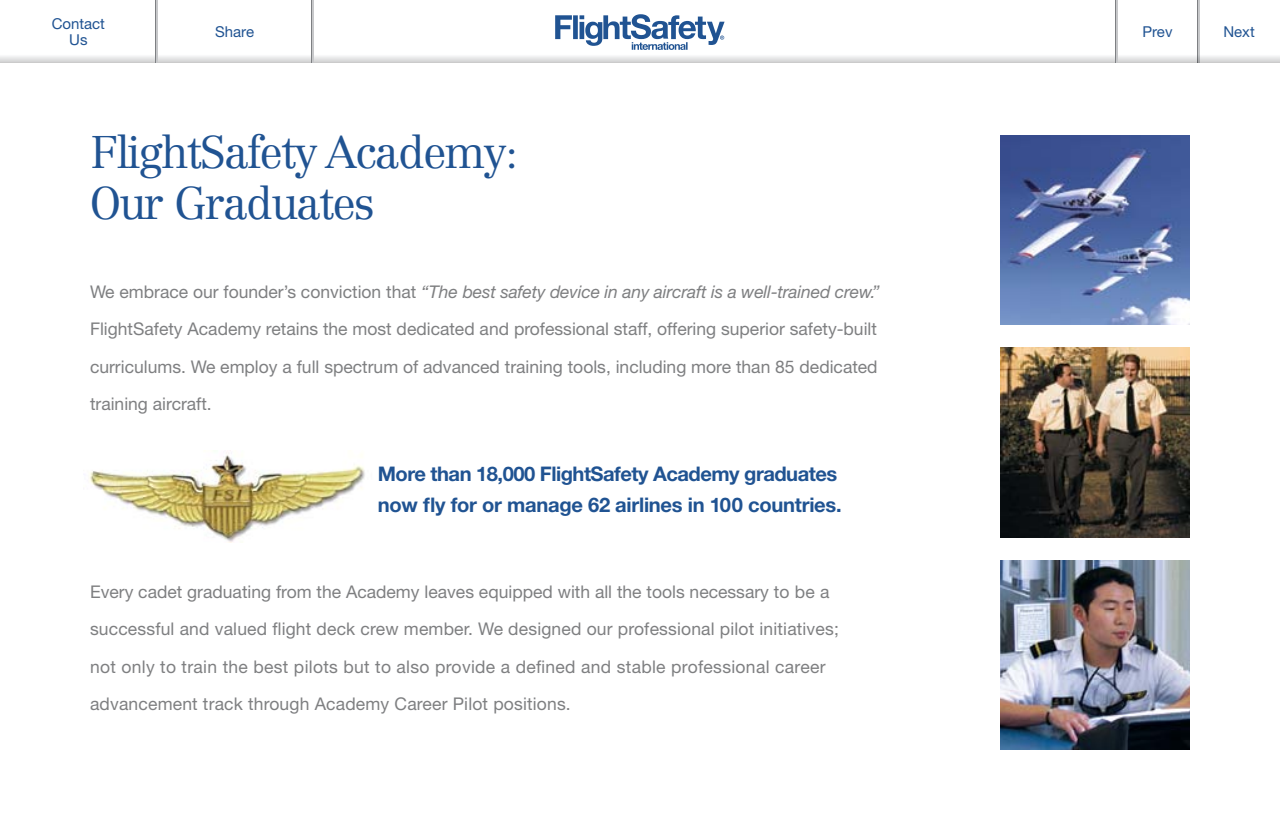
<style>
.page{position:relative;width:1280px;height:840px;background:#fff}
.page>*{position:absolute;margin:0;border:0;box-sizing:border-box;transform-origin:0 0}
.t1{font:300 45px/51.2px "Centennial";letter-spacing:-.04em;color:#205392}
.t2{font:700 20.12px/30.8px "Helvetica Neue";letter-spacing:-.025em;color:#205392}
.t3{font:17.5px/37.5px "Helvetica Neue";color:#7e7f81}
.t4{font:15px/16.2px "Helvetica Neue";color:#205392;text-align:center}
.s1{font-style:italic}
</style>
<div class="page">
<hr style="left:1197px;top:0;width:1px;height:62px;background:#7e8083">
<hr style="left:1198px;top:0;width:2px;height:62px;background:#c7c8ca">
<svg style="left:555px;top:14px;width:170px;height:36px"></svg>
<svg style="left:0;top:54px;width:1280px;height:8px"></svg>
<hr style="left:156px;top:0;width:1px;height:62px;background:#7e8083">
<hr style="left:157px;top:0;width:1px;height:62px;background:#c7c8ca">
<hr style="left:311px;top:0;width:1px;height:62px;background:#7e8083">
<hr style="left:312px;top:0;width:2px;height:62px;background:#c7c8ca">
<hr style="left:1115px;top:0;width:2px;height:62px;background:#7e8083">
<hr style="left:1117px;top:0;width:1px;height:62px;background:#c7c8ca">
<img style="left:1000px;top:135px;width:190px;height:190px">
<img style="left:1000px;top:348px;width:190px;height:190px">
<img style="left:89px;top:455px;width:276px;height:87px">
<img style="left:1000px;top:560px;width:190px;height:190px">
<p class="t4" style="left:52px;top:15px;width:55px">Contact<br>Us</p>
<p class="t4" style="left:215px;top:23px;width:40px">Share</p>
<p class="t4" style="left:1143px;top:23px;width:31px">Prev</p>
<p class="t4" style="left:1223px;top:23px;width:33px">Next</p>
<h1 class="t1" style="left:90px;top:126px;width:430px">FlightSafety Academy:<br>Our Graduates</h1>
<p class="t3" style="left:90px;top:272px;width:791px">We embrace our founder’s conviction that <span class="s1">“The best safety device in any aircraft is a well-trained crew.” </span>FlightSafety Academy retains the most dedicated and professional staff, offering superior safety-built curriculums. We employ a full spectrum of advanced training tools, including more than 85 dedicated training aircraft.</p>
<p class="t2" style="left:378px;top:458px;width:465px">More than 18,000 FlightSafety Academy graduates now fly for or manage 62 airlines in 100 countries.</p>
<p class="t3" style="left:90px;top:572px;width:750px">Every cadet graduating from the Academy leaves equipped with all the tools necessary to be a successful and valued flight deck crew member. We designed our professional pilot initiatives; not only to train the best pilots but to also provide a defined and stable professional career advancement track through Academy Career Pilot positions.</p>
</div>
